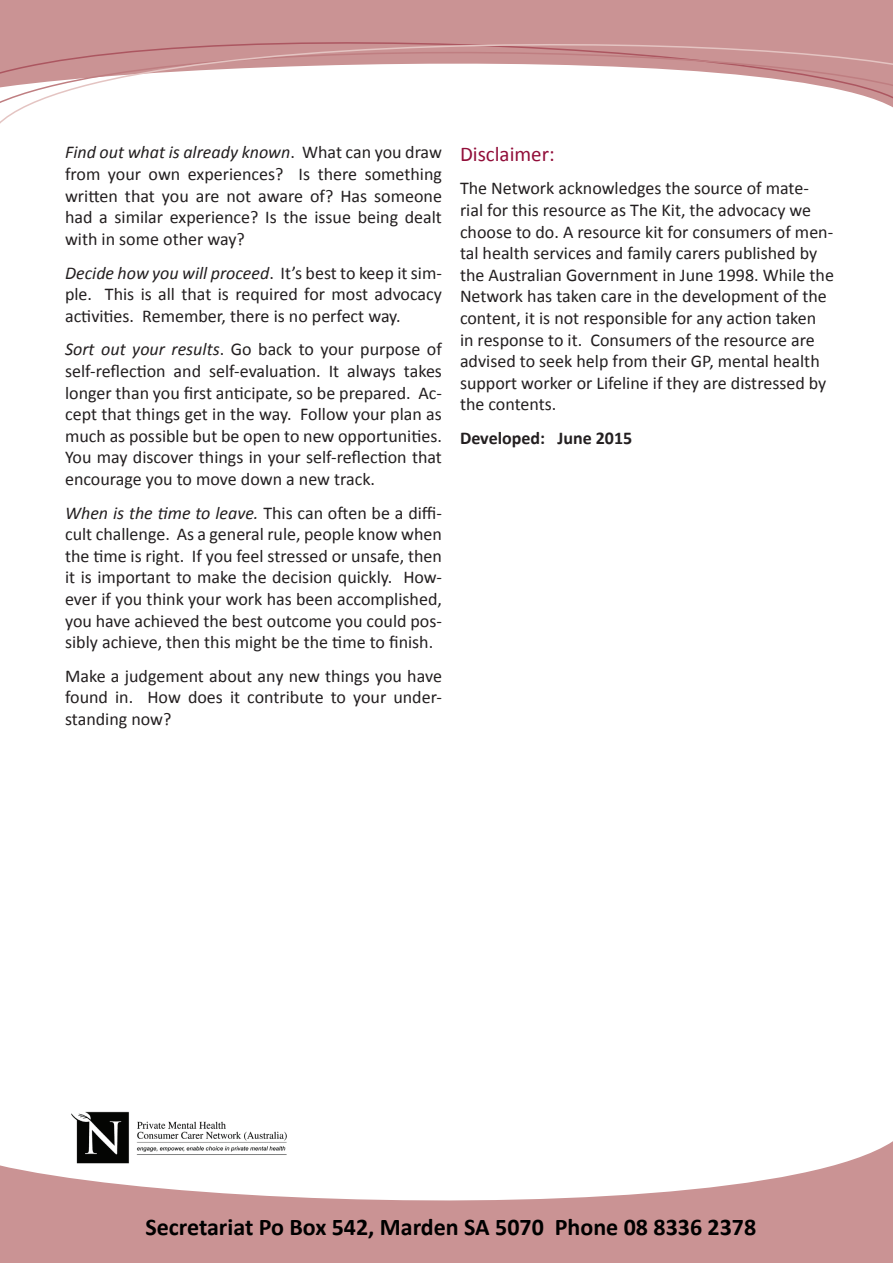
<style>
.page{position:relative;width:893px;height:1263px;background:#fff}
.page>*{position:absolute;margin:0;border:0;box-sizing:border-box;transform-origin:0 0}
.t1{font:700 24px "Calibri";color:#000}
.t2{font:21px "Calibri";color:#910e39}
.t3{font:18px/21.6px "Calibri";color:#231f20;text-align:justify}
.t4{font:700 18px "Calibri";color:#231f20}
.s1{font-style:italic}
</style>
<div class="page">
<div style="left:0;top:0;width:893px;height:12px;background:#ca9394"></div>
<svg style="left:0;top:13px;width:893px;height:111px"></svg>
<svg style="left:0;top:1141px;width:893px;height:122px;fill:#ca9394"></svg>
<img style="left:69px;top:1111px;width:220px;height:54px">
<p class="t3" style="left:65px;top:142px;width:378px"><span class="s1">Find out what is already known</span>. What can you draw from your own experiences? Is there something written that you are not aware of? Has someone had a similar experience? Is the issue being dealt with in some other way?</p>
<p class="t3" style="left:65px;top:262px;width:378px"><span class="s1">Decide how you will proceed</span>. It’s best to keep it sim&shy;ple. This is all that is required for most advocacy activities. Remember, there is no perfect way.</p>
<p class="t3" style="left:65px;top:339px;width:378px"><span class="s1">Sort out your results</span>. Go back to your purpose of self-reflection and self-evaluation. It always takes longer than you first anticipate, so be prepared. Ac&shy;cept that things get in the way. Follow your plan as much as possible but be open to new opportunities.<br>You may discover things in your self-reflection that encourage you to move down a new track.</p>
<p class="t3" style="left:65px;top:502px;width:378px"><span class="s1">When is the time to leave.</span> This can often be a diffi&shy;cult challenge. As a general rule, people know when the time is right. If you feel stressed or unsafe, then it is important to make the decision quickly. How&shy;ever if you think your work has been accomplished, you have achieved the best outcome you could pos&shy;sibly achieve, then this might be the time to finish.</p>
<p class="t3" style="left:65px;top:665px;width:378px">Make a judgement about any new things you have found in. How does it contribute to your under&shy;standing now?</p>
<p class="t2" style="left:460px;top:140px;width:96px">Disclaimer:</p>
<p class="t3" style="left:460px;top:178px;width:375px;text-align:left">The Network acknowledges the source of mate&shy;rial for this resource as The Kit, the advocacy we choose to do. A resource kit for consumers of men&shy;tal health services and family carers published by the Australian Government in June 1998. While the Network has taken care in the development of the content, it is not responsible for any action taken in response to it. Consumers of the resource are advised to seek help from their GP, mental health support worker or Lifeline if they are distressed by the contents.</p>
<p class="t4" style="left:460px;top:426px;width:174px">Developed: June 2015</p>
<h1 class="t1" style="left:145px;top:1212px;width:612px">Secretariat Po Box 542, Marden SA 5070 Phone 08 8336 2378</h1>
</div>
